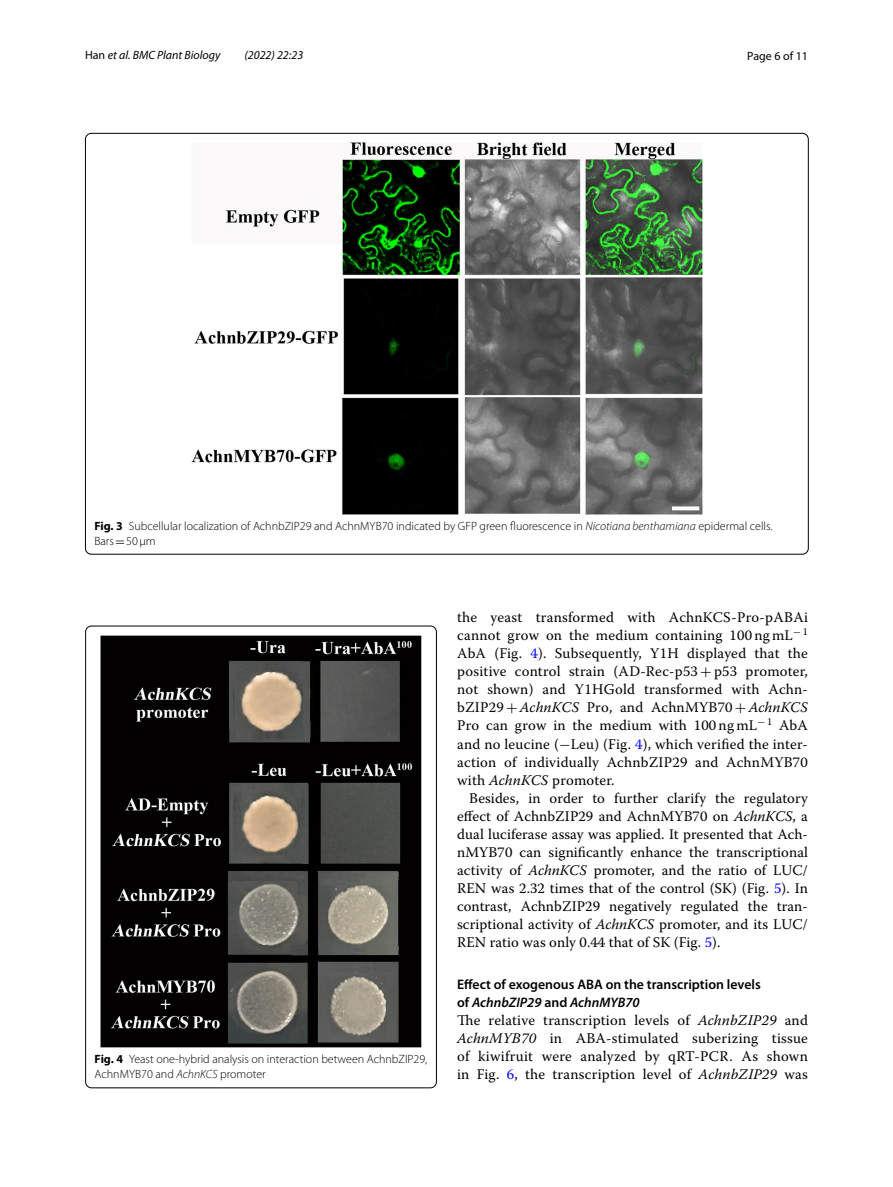
<style>
.page{position:relative;width:893px;height:1187px;background:#fff}
.page>*{position:absolute;margin:0;border:0;box-sizing:border-box;transform-origin:0 0}
.t1{font:14.7px/18px "Warnock Pro";letter-spacing:.015em;color:#000;text-align:justify}
.t2{font:600 13.8px/18px "Myriad Pro";color:#000}
.t3{font:300 12px/15px "Myriad Pro";color:#000}
.t4{font:italic 12px "Myriad Pro";color:#000}
.t5{font:12px "Myriad Pro";color:#000}
.s1{font-style:normal}
.s2{font-weight:700}
.s3{font-style:italic}
.s4{font-family:"MTSY";font-weight:400}
.s5{color:#00f}
.s6{font-family:"MTSY"}
</style>
<div class="page">
<img style="left:192px;top:142px;width:510px;height:372px">
<img style="left:100px;top:635px;width:322px;height:412px">
<p class="t4" style="left:85px;top:48px;width:137px"><span class="s1">Han</span> et al. BMC Plant Biology</p>
<p class="t4" style="left:244px;top:48px;width:60px">(2022) 22:23</p>
<p class="t5" style="left:747px;top:48px;width:62px">Page 6 of 11</p>
<p class="t3" style="left:94px;top:518px;width:680px"><span class="s2">Fig. 3</span> Subcellular localization of AchnbZIP29 and AchnMYB70 indicated by GFP green fluorescence in <span class="s3">Nicotiana benthamiana</span> epidermal cells.<br>Bars<span class="s4">=</span>50μm</p>
<p class="t3" style="left:95px;top:1051px;width:334px"><span class="s2">Fig. 4</span> Yeast one-hybrid analysis on interaction between AchnbZIP29,<br>AchnMYB70 and <span class="s3">AchnKCS</span> promoter</p>
<p class="t1" style="left:457px;top:608px;width:352px">the yeast transformed with AchnKCS-Pro-pABAi cannot grow on the medium containing 100 ng -mL<sup>−</sup><sup>1<br></sup>AbA (Fig. <span class="s5">4</span>). Subsequently, Y1H displayed that the positive control strain (AD-Rec-p53 <span class="s6">+</span>p53 promoter, not shown) and Y1HGold transformed with Achn&shy;bZIP29<span class="s6">+</span><span class="s3">AchnKCS</span> Pro, and AchnMYB70<span class="s6">+</span><span class="s3">AchnKCS </span>Pro can grow in the medium with 100 ng -mL<sup>−</sup><sup>1</sup> AbA and no leucine (<span class="s6">−</span>Leu) (Fig. <span class="s5">4</span>), which verified the inter&shy;action of individually AchnbZIP29 and AchnMYB70 with <span class="s3">AchnKCS</span> promoter.</p>
<p class="t1" style="left:457px;top:788px;width:352px;text-indent:12px">Besides, in order to further clarify the regulatory effect of AchnbZIP29 and AchnMYB70 on <span class="s3">AchnKCS</span>, a dual luciferase assay was applied. It presented that Ach&shy;nMYB70 can significantly enhance the transcriptional activity of <span class="s3">AchnKCS</span> promoter, and the ratio of LUC/ REN was 2.32 times that of the control (SK) (Fig. <span class="s5">5</span>). In contrast, AchnbZIP29 negatively regulated the tran&shy;scriptional activity of <span class="s3">AchnKCS</span> promoter, and its LUC/ REN ratio was only 0.44 that of SK (Fig. <span class="s5">5</span>).</p>
<p class="t2" style="left:457px;top:974px;width:305px">Effect of exogenous ABA on the transcription levels of <span class="s3">AchnbZIP29</span> and <span class="s3">AchnMYB70</span></p>
<p class="t1" style="left:457px;top:1010px;width:352px">The relative transcription levels of <span class="s3">AchnbZIP29</span> and <span class="s3">AchnMYB70</span> in ABA-stimulated suberizing tissue of kiwifruit were analyzed by qRT-PCR. As shown in Fig. <span class="s5">6</span>, the transcription level of <span class="s3">AchnbZIP29</span> was</p>
</div>
